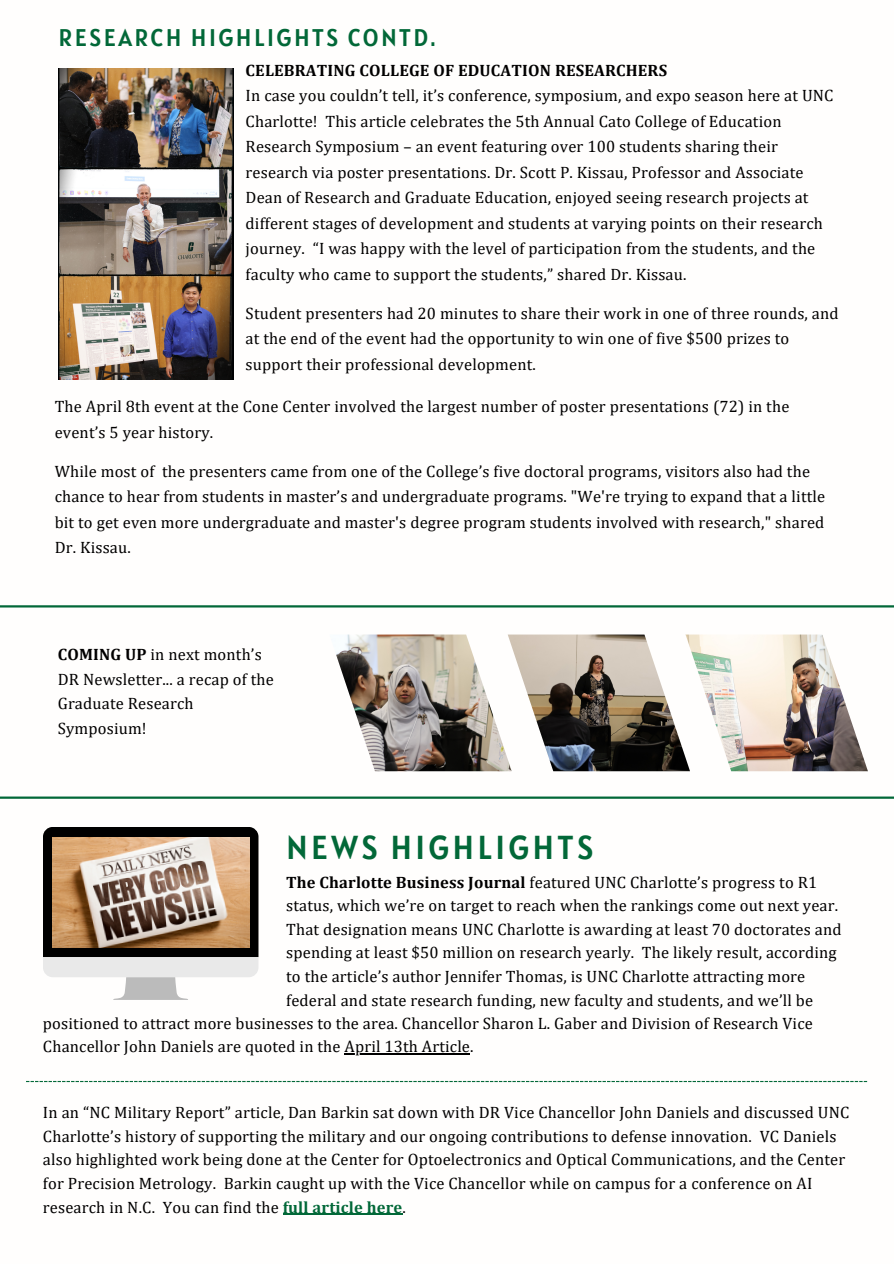
<style>
.page{position:relative;width:894px;height:1264px;background:#fff}
.page>*{position:absolute;margin:0;border:0;box-sizing:border-box;transform-origin:0 0}
.t1{font:33px "Alatsi";letter-spacing:.1em;color:#026838}
.t2{font:24px "Alatsi";letter-spacing:.1em;color:#026838}
.t3{font:16.5px/25.5px "Cambria";letter-spacing:.01em;color:#000}
.t4{font:700 16.5px "Cambria";letter-spacing:.01em;color:#000}
.s1{font-weight:700}
.s2{font-weight:700;color:#026838}
</style>
<div class="page">
<hr style="left:0;top:796px;width:893px;height:2px;background:#026838">
<svg style="left:43px;top:827px;width:215px;height:172px"></svg>
<img style="left:52px;top:837px;width:197px;height:110px">
<svg style="left:26px;top:1080px;width:840px;height:2px"></svg>
<img style="left:59px;top:68px;width:175px;height:312px">
<img style="left:336px;top:634px;width:171px;height:137px">
<hr style="left:282px;top:1213px;width:120px;height:1px;background:#026838">
<hr style="left:344px;top:1053px;width:126px;height:1px;background:#000">
<img style="left:507px;top:634px;width:178px;height:137px">
<img style="left:685px;top:634px;width:182px;height:137px">
<hr style="left:0;top:605px;width:893px;height:2px;background:#026838">
<h2 class="t2" style="left:58px;top:22px;width:378px">RESEARCH HIGHLIGHTS CONTD.</h2>
<p class="t4" style="left:245px;top:60px;width:423px">CELEBRATING COLLEGE OF EDUCATION RESEARCHERS</p>
<p class="t3" style="left:245px;top:82px;width:589px">In case you couldn’t tell, it’s conference, symposium, and expo season here at UNC Charlotte! This article celebrates the 5th Annual Cato College of Education Research Symposium – an event featuring over 100 students sharing their research via poster presentations. Dr. Scott P. Kissau, Professor and Associate Dean of Research and Graduate Education, enjoyed seeing research projects at different stages of development and students at varying points on their research journey. “I was happy with the level of participation from the students, and the faculty who came to support the students,” shared Dr. Kissau.</p>
<p class="t3" style="left:245px;top:300px;width:594px">Student presenters had 20 minutes to share their work in one of three rounds, and at the end of the event had the opportunity to win one of five $500 prizes to support their professional development.</p>
<p class="t3" style="left:55px;top:393px;width:736px">The April 8th event at the Cone Center involved the largest number of poster presentations (72) in the event’s 5 year history.</p>
<p class="t3" style="left:55px;top:458px;width:771px">While most of the presenters came from one of the College’s five doctoral programs, visitors also had the chance to hear from students in master’s and undergraduate programs. "We're trying to expand that a little bit to get even more undergraduate and master's degree program students involved with research," shared Dr. Kissau.</p>
<p class="t3" style="left:58px;top:641px;width:217px;line-height:24.8px"><span class="s1">COMING UP</span> in next month’s<br>DR Newsletter... a recap of the<br>Graduate Research<br>Symposium!</p>
<h1 class="t1" style="left:286px;top:825px;width:309px">NEWS HIGHLIGHTS</h1>
<p class="t3" style="left:286px;top:869px;width:556px;line-height:23.7px"><span class="s1">The Charlotte Business Journal</span> featured UNC Charlotte’s progress to R1 status, which we’re on target to reach when the rankings come out next year.<br>That designation means UNC Charlotte is awarding at least 70 doctorates and spending at least $50 million on research yearly. The likely result, according to the article’s author Jennifer Thomas, is UNC Charlotte attracting more federal and state research funding, new faculty and students, and we’ll be</p>
<p class="t3" style="left:43px;top:1010px;width:771px;line-height:23.7px">positioned to attract more businesses to the area. Chancellor Sharon L. Gaber and Division of Research Vice<br>Chancellor John Daniels are quoted in the April 13th Article.</p>
<p class="t3" style="left:43px;top:1100px;width:807px;line-height:23.7px">In an “NC Military Report” article, Dan Barkin sat down with DR Vice Chancellor John Daniels and discussed UNC Charlotte’s history of supporting the military and our ongoing contributions to defense innovation. VC Daniels also highlighted work being done at the Center for Optoelectronics and Optical Communications, and the Center for Precision Metrology. Barkin caught up with the Vice Chancellor while on campus for a conference on AI research in N.C. You can find the <span class="s2">full article here</span>.</p>
</div>
